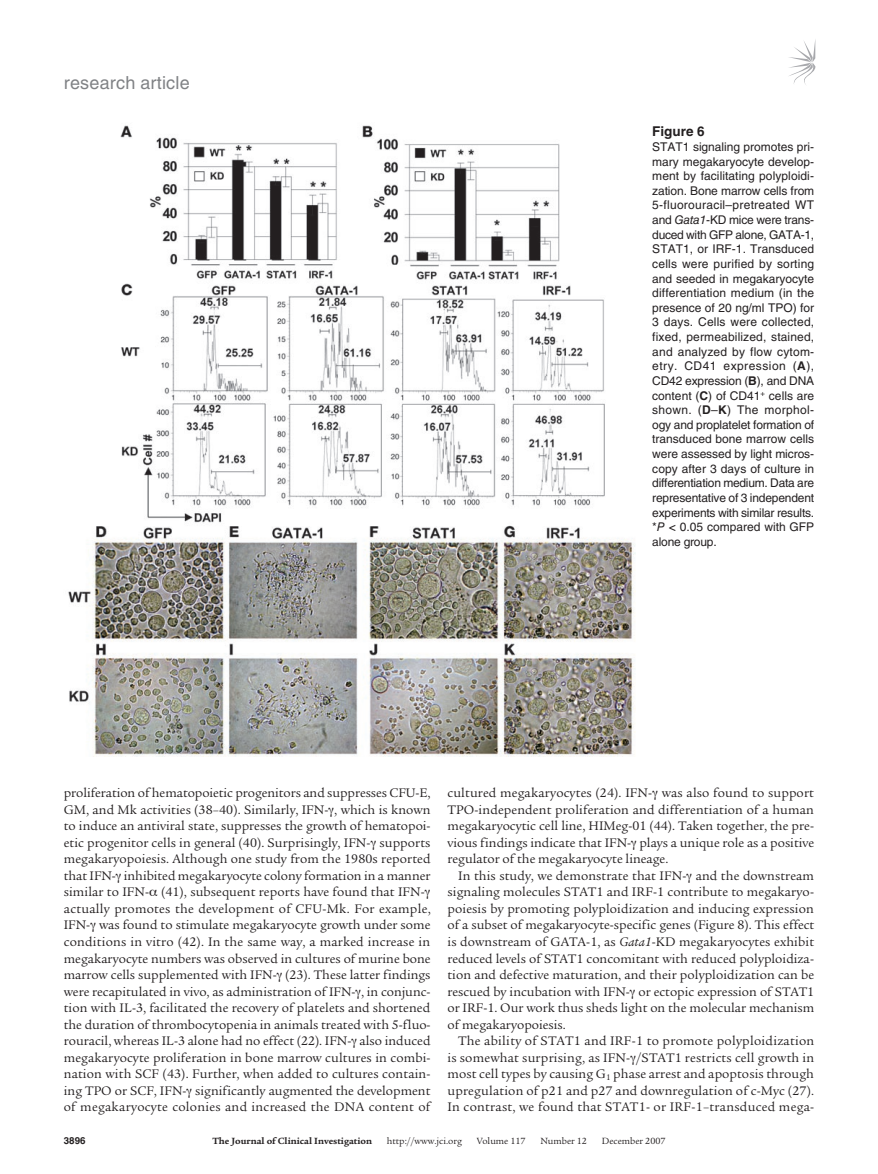
<style>
.page{position:relative;width:878px;height:1174px;background:#fff}
.page>*{position:absolute;margin:0;border:0;box-sizing:border-box;transform-origin:0 0}
.t1{font:18px "Helvetica LT Std";letter-spacing:.01em;color:#808285}
.t2{font:13.5px/16.5px "Legacy Serif Std";color:#231f20;text-align:justify}
.t3{font:700 13.5px "Helvetica LT Std";color:#231f20}
.t4{font:12px/14.7px "Helvetica LT Std";letter-spacing:-.015em;color:#231f20;text-align:justify}
.t5{font:9.75px "Legacy Serif Std";color:#231f20}
.t6{font:700 9.75px "Legacy Serif Std";color:#231f20}
.t7{font:700 9.75px "Helvetica LT Std";color:#231f20}
.s1{font-style:italic}
.s2{font-weight:700}
</style>
<div class="page">
<svg style="left:789px;top:41px;width:26px;height:44px"></svg>
<img style="left:68px;top:125px;width:567px;height:631px">
<h1 class="t1" style="left:64px;top:72px;width:127px">research article</h1>
<p class="t3" style="left:652px;top:123px;width:54px">Figure 6</p>
<p class="t4" style="left:652px;top:139px;width:163px">STAT1 signaling promotes pri&shy;mary megakaryocyte develop&shy;ment by facilitating polyploidi&shy;zation. Bone marrow cells from 5-fluorouracil–pretreated WT and <span class="s1">Gata1</span>-KD mice were trans&shy;duced with GFP alone, GATA-1, STAT1, or IRF-1. Transduced cells were purified by sorting and seeded in megakaryocyte differentiation medium (in the presence of 20 ng/ml TPO) for 3 days. Cells were collected, fixed, permeabilized, stained, and analyzed by flow cytom&shy;etry. CD41 expression (<span class="s2">A</span>), CD42 expression (<span class="s2">B</span>), and DNA content (<span class="s2">C</span>) of CD41<sup>+</sup> cells are shown. (<span class="s2">D</span>–<span class="s2">K</span>) The morphol&shy;ogy and proplatelet formation of transduced bone marrow cells were assessed by light micros&shy;copy after 3 days of culture in differentiation medium. Data are representative of 3 independent experiments with similar results. *<span class="s1">P &lt;</span> 0.05 compared with GFP alone group.</p>
<p class="t2" style="left:64px;top:785px;width:368px;text-align:left">proliferation of hematopoietic progenitors and suppresses CFU-E, GM, and Mk activities (38–40). Similarly, IFN- , which is known to induce an antiviral state, suppresses the growth of hematopoi&shy;etic progenitor cells in general (40). Surprisingly, IFN- supports megakaryopoiesis. Although one study from the 1980s reported that IFN- inhibited megakaryocyte colony formation in a manner similar to IFN- (41), subsequent reports have found that IFN&shy;actually promotes the development of CFU-Mk. For example, IFN- was found to stimulate megakaryocyte growth under some conditions in vitro (42). In the same way, a marked increase in megakaryocyte numbers was observed in cultures of murine bone marrow cells supplemented with IFN- (23). These latter findings were recapitulated in vivo, as administration of IFN- , in conjunc&shy;tion with IL-3, facilitated the recovery of platelets and shortened the duration of thrombocytopenia in animals treated with 5-fluo&shy;rouracil, whereas IL-3 alone had no effect (22). IFN- also induced megakaryocyte proliferation in bone marrow cultures in combi&shy;nation with SCF (43). Further, when added to cultures contain&shy;ing TPO or SCF, IFN- significantly augmented the development of megakaryocyte colonies and increased the DNA content of</p>
<p class="t2" style="left:447px;top:785px;width:368px">cultured megakaryocytes (24). IFN- was also found to support TPO-independent proliferation and differentiation of a human megakaryocytic cell line, HIMeg-01 (44). Taken together, the pre&shy;vious findings indicate that IFN- plays a unique role as a positive regulator of the megakaryocyte lineage.</p>
<p class="t2" style="left:447px;top:867px;width:368px;text-indent:11px">In this study, we demonstrate that IFN- and the downstream signaling molecules STAT1 and IRF-1 contribute to megakaryo&shy;poiesis by promoting polyploidization and inducing expression of a subset of megakaryocyte-specific genes (Figure 8). This effect is downstream of GATA-1, as <span class="s1">Gata1</span>-KD megakaryocytes exhibit reduced levels of STAT1 concomitant with reduced polyploidiza&shy;tion and defective maturation, and their polyploidization can be rescued by incubation with IFN- or ectopic expression of STAT1 or IRF-1. Our work thus sheds light on the molecular mechanism of megakaryopoiesis.</p>
<p class="t2" style="left:447px;top:1032px;width:368px;text-indent:11px">The ability of STAT1 and IRF-1 to promote polyploidization is somewhat surprising, as IFN- /STAT1 restricts cell growth in most cell types by causing G<sub>1</sub> phase arrest and apoptosis through upregulation of p21 and p27 and downregulation of c-Myc (27).<br>In contrast, we found that STAT1- or IRF-1–transduced mega-</p>
<p class="t7" style="left:64px;top:1134px;width:23px">3896</p>
<p class="t6" style="left:212px;top:1135px;width:161px">The Journal of Clinical Investigation</p>
<p class="t5" style="left:387px;top:1135px;width:77px">http://www.jci.org</p>
<p class="t5" style="left:476px;top:1135px;width:50px">Volume 117</p>
<p class="t5" style="left:540px;top:1135px;width:48px">Number 12</p>
<p class="t5" style="left:601px;top:1135px;width:65px">December 2007</p>
</div>
